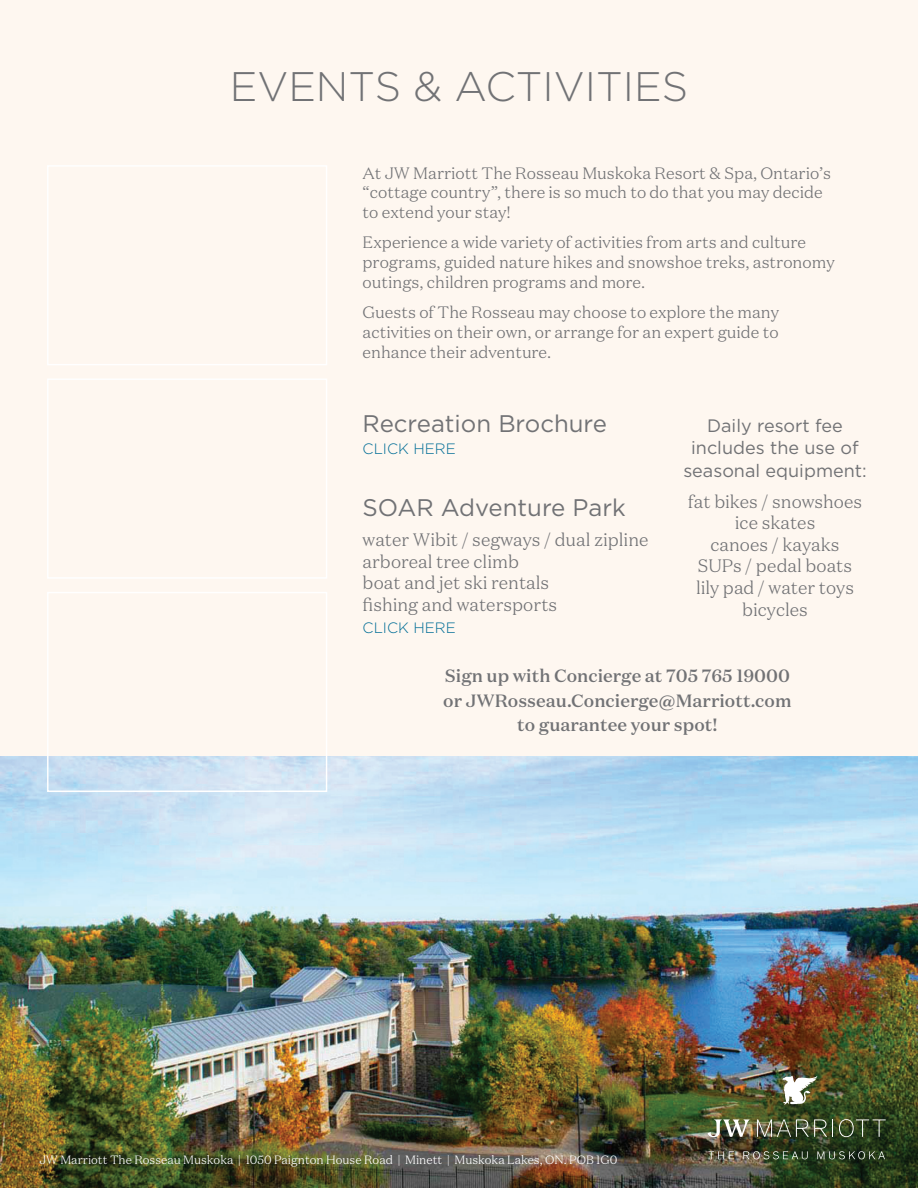
<style>
.page{position:relative;width:918px;height:1188px;background:#fff}
.page>*{position:absolute;margin:0;border:0;box-sizing:border-box;transform-origin:0 0}
.t1{font:300 41.25px "Gotham";color:#717275}
.t2{font:24px "Gotham";color:#717275}
.t3{font:300 18px/21.6px "Domaine Text";color:#717275;text-align:center}
.t4{font:18px/21.6px "Gotham";color:#717275;text-align:center}
.t5{font:500 17.85px/24.6px "Domaine Text";color:#717275;text-align:center}
.t6{font:300 16.5px/19.8px "Domaine Text";color:#717275}
.t7{font:300 15px "Gotham";color:#006d96}
.t8{font:300 12px "Domaine Text";color:#fff}
</style>
<div class="page">
<div style="left:0;top:0;width:918px;height:778px;background:#fef7f0"></div>
<img style="left:0;top:756px;width:918px;height:432px">
<svg style="left:708px;top:1151px;width:26px;height:8px"></svg>
<svg style="left:743px;top:1151px;width:65px;height:8px"></svg>
<svg style="left:817px;top:1151px;width:68px;height:8px"></svg>
<svg style="left:708px;top:1119px;width:42px;height:18px"></svg>
<svg style="left:757px;top:1119px;width:76px;height:18px"></svg>
<svg style="left:839px;top:1119px;width:47px;height:18px"></svg>
<svg style="left:782px;top:1076px;width:36px;height:29px"></svg>
<div style="left:47px;top:165px;width:280px;height:200px;border:1px solid #fff"></div>
<div style="left:47px;top:378px;width:280px;height:201px;border:1px solid #fff"></div>
<div style="left:47px;top:592px;width:280px;height:200px;border:1px solid #fff"></div>
<h1 class="t1" style="left:230px;top:61px;width:460px">EVENTS &amp; ACTIVITIES</h1>
<p class="t6" style="left:363px;top:163px;width:470px">At JW Marriott The Rosseau Muskoka Resort &amp; Spa, Ontario’s “cottage country”, there is so much to do that you may decide to extend your stay!</p>
<p class="t6" style="left:363px;top:232px;width:474px">Experience a wide variety of activities from arts and culture programs, guided nature hikes and snowshoe treks, astronomy outings, children programs and more.</p>
<p class="t6" style="left:363px;top:302px;width:418px;text-align:justify">Guests of The Rosseau may choose to explore the many activities on their own, or arrange for an expert guide to enhance their adventure.</p>
<h2 class="t2" style="left:363px;top:408px;width:246px">Recreation Brochure</h2>
<p class="t7" style="left:363px;top:439px;width:95px">CLICK HERE</p>
<p class="t4" style="left:691px;top:414px;width:169px">Daily resort fee includes the use of</p>
<p class="t4" style="left:683px;top:459px;width:185px">seasonal equipment:</p>
<p class="t3" style="left:688px;top:490px;width:176px">fat bikes / snowshoes ice skates<br>canoes / kayaks<br>SUPs / pedal boats lily pad / water toys bicycles</p>
<h2 class="t2" style="left:363px;top:492px;width:265px">SOAR Adventure Park</h2>
<p class="t3" style="left:363px;top:529px;width:287px;text-align:left">water Wibit / segways / dual zipline arboreal tree climb<br>boat and jet ski rentals<br>fishing and watersports</p>
<p class="t7" style="left:363px;top:618px;width:95px">CLICK HERE</p>
<p class="t5" style="left:443px;top:663px;width:350px">Sign up with Concierge at 705 765 19000 or JWRosseau.Concierge@Marriott.com to guarantee your spot!</p>
<p class="t8" style="left:40px;top:1153px;width:579px">JW Marriott The Rosseau Muskoka | 1050 Paignton House Road | Minett | Muskoka Lakes, ON. POB 1G0</p>
</div>
